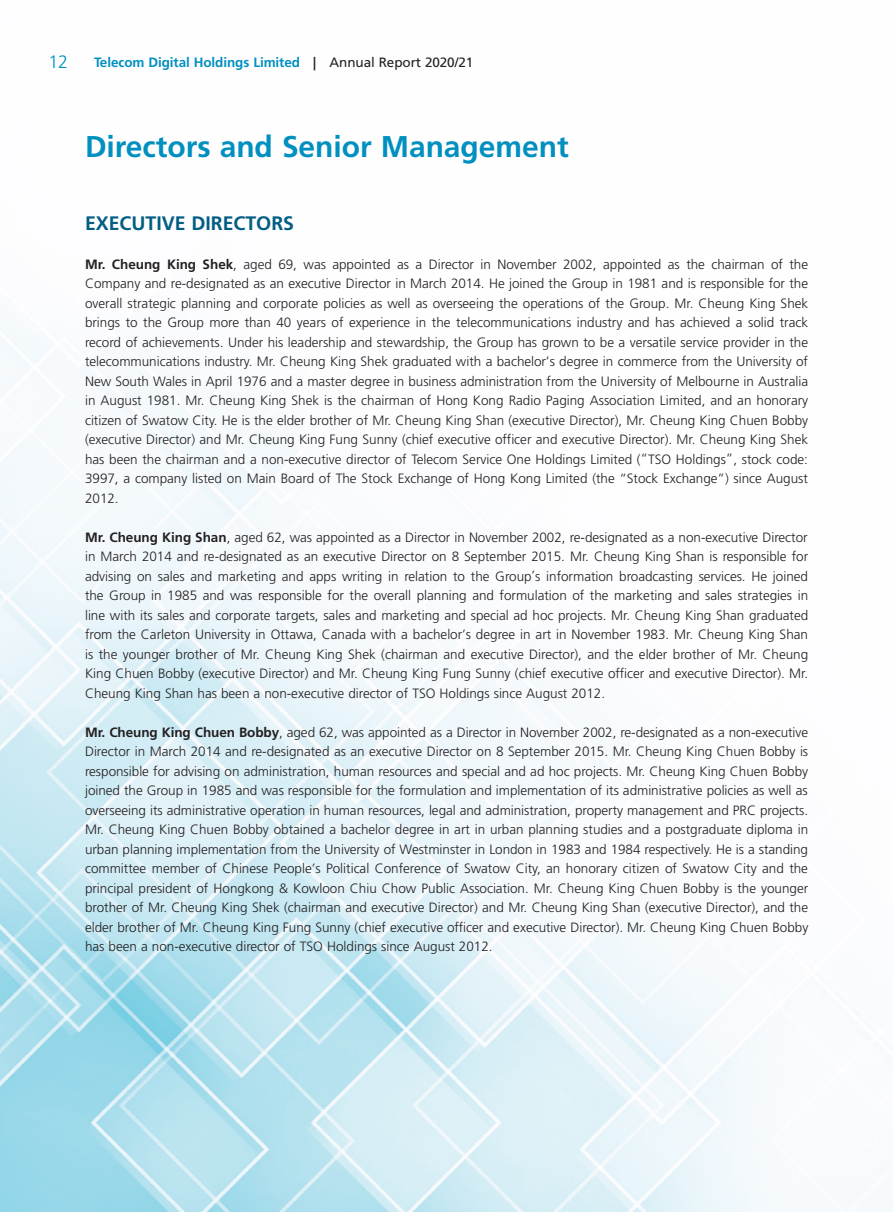
<style>
.page{position:relative;width:893px;height:1212px;background:#fff}
.page>*{position:absolute;margin:0;border:0;box-sizing:border-box;transform-origin:0 0}
.t1{font:700 30px "Frutiger LT Std";color:#0090c0}
.Heading_1{font:700 19.5px "Frutiger LT Std";color:#035e83}
.t2{font:300 18px "Frutiger LT Std";color:#0090c0}
.Body_Text{font:300 13.5px/19.5px "Frutiger LT Std";color:#231f20;text-align:justify}
.t3{font:700 13.5px "Frutiger LT Std";letter-spacing:-.005em;color:#0090c0}
.s1{color:#231f20}
.s2{font-weight:400;color:#231f20}
.s3{font-weight:700}
</style>
<div class="page">
<img style="left:0;top:319px;width:893px;height:893px">
<h3 class="t2" style="left:48px;top:51px;width:21px">12</h3>
<p class="t3" style="left:94px;top:54px;width:381px">Telecom Digital Holdings Limited <span class="s1">|</span> <span class="s2">Annual Report 2020/21</span></p>
<h1 class="t1" style="left:85px;top:129px;width:485px">Directors and Senior Management</h1>
<p class="Heading_1" style="left:85px;top:212px;width:210px">EXECUTIVE DIRECTORS</p>
<p class="Body_Text" style="left:85px;top:255px;width:725px"><span class="s3">Mr. Cheung King Shek</span>, aged 69, was appointed as a Director in November 2002, appointed as the chairman of the Company and re-designated as an executive Director in March 2014. He joined the Group in 1981 and is responsible for the overall strategic planning and corporate policies as well as overseeing the operations of the Group. Mr. Cheung King Shek brings to the Group more than 40 years of experience in the telecommunications industry and has achieved a solid track record of achievements. Under his leadership and stewardship, the Group has grown to be a versatile service provider in the telecommunications industry. Mr. Cheung King Shek graduated with a bachelor’s degree in commerce from the University of New South Wales in April 1976 and a master degree in business administration from the University of Melbourne in Australia in August 1981. Mr. Cheung King Shek is the chairman of Hong Kong Radio Paging Association Limited, and an honorary citizen of Swatow City. He is the elder brother of Mr. Cheung King Shan (executive Director), Mr. Cheung King Chuen Bobby (executive Director) and Mr. Cheung King Fung Sunny (chief executive officer and executive Director). Mr. Cheung King Shek has been the chairman and a non-executive director of Telecom Service One Holdings Limited (“TSO Holdings”, stock code:<br>3997, a company listed on Main Board of The Stock Exchange of Hong Kong Limited (the “Stock Exchange”) since August 2012.</p>
<p class="Body_Text" style="left:85px;top:528px;width:725px"><span class="s3">Mr. Cheung King Shan</span>, aged 62, was appointed as a Director in November 2002, re-designated as a non-executive Director in March 2014 and re-designated as an executive Director on 8 September 2015. Mr. Cheung King Shan is responsible for advising on sales and marketing and apps writing in relation to the Group’s information broadcasting services. He joined the Group in 1985 and was responsible for the overall planning and formulation of the marketing and sales strategies in line with its sales and corporate targets, sales and marketing and special ad hoc projects. Mr. Cheung King Shan graduated from the Carleton University in Ottawa, Canada with a bachelor’s degree in art in November 1983. Mr. Cheung King Shan is the younger brother of Mr. Cheung King Shek (chairman and executive Director), and the elder brother of Mr. Cheung King Chuen Bobby (executive Director) and Mr. Cheung King Fung Sunny (chief executive officer and executive Director). Mr.<br>Cheung King Shan has been a non-executive director of TSO Holdings since August 2012.</p>
<p class="Body_Text" style="left:85px;top:723px;width:725px"><span class="s3">Mr. Cheung King Chuen Bobby</span>, aged 62, was appointed as a Director in November 2002, re-designated as a non-executive Director in March 2014 and re-designated as an executive Director on 8 September 2015. Mr. Cheung King Chuen Bobby is responsible for advising on administration, human resources and special and ad hoc projects. Mr. Cheung King Chuen Bobby joined the Group in 1985 and was responsible for the formulation and implementation of its administrative policies as well as overseeing its administrative operation in human resources, legal and administration, property management and PRC projects.<br>Mr. Cheung King Chuen Bobby obtained a bachelor degree in art in urban planning studies and a postgraduate diploma in urban planning implementation from the University of Westminster in London in 1983 and 1984 respectively. He is a standing committee member of Chinese People’s Political Conference of Swatow City, an honorary citizen of Swatow City and the principal president of Hongkong &amp; Kowloon Chiu Chow Public Association. Mr. Cheung King Chuen Bobby is the younger brother of Mr. Cheung King Shek (chairman and executive Director) and Mr. Cheung King Shan (executive Director), and the elder brother of Mr. Cheung King Fung Sunny (chief executive officer and executive Director). Mr. Cheung King Chuen Bobby has been a non-executive director of TSO Holdings since August 2012.</p>
</div>
